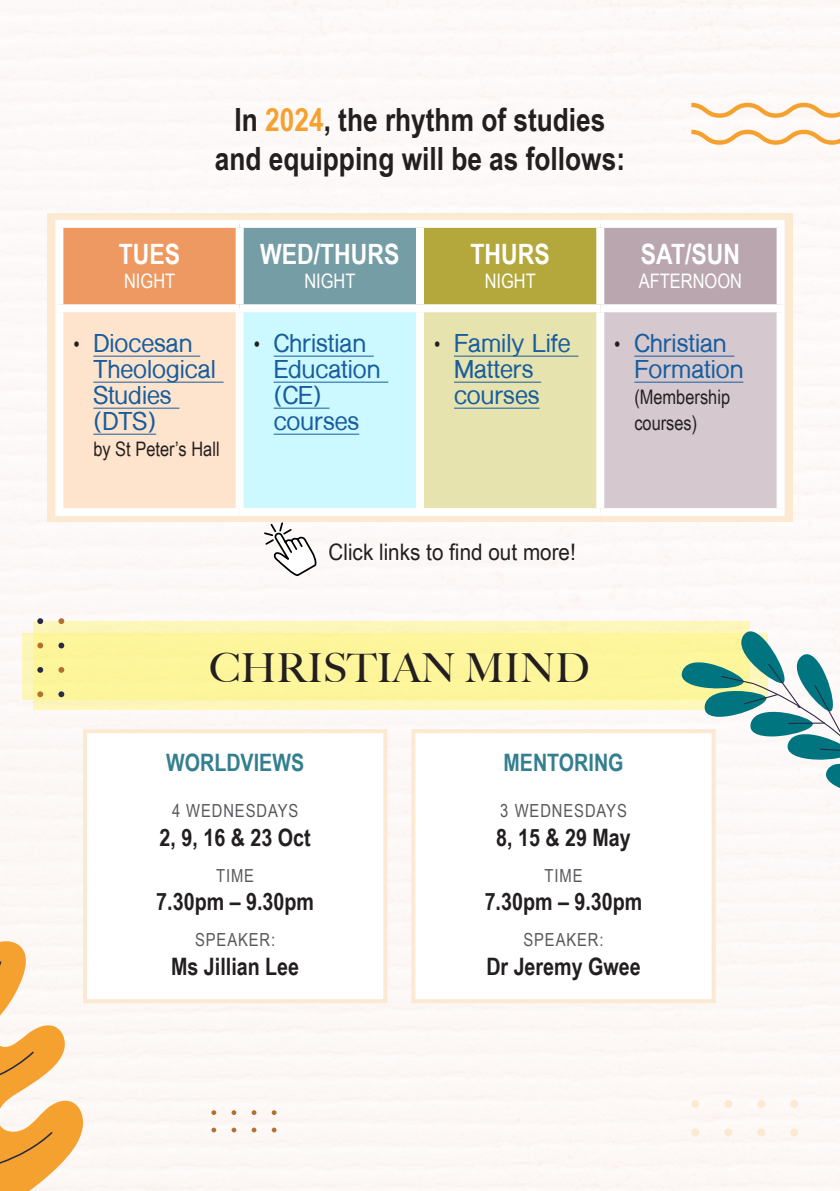
<style>
.page{position:relative;width:840px;height:1191px;background:#fff}
.page>*{position:absolute;margin:0;border:0;box-sizing:border-box;transform-origin:0 0}
.Subject_Header{font:500 40px "Big Caslon";color:#231f20}
.t1{font:700 32px "Arial Narrow";color:#231f20}
.t2{font:700 28px "Arial Narrow";color:#fff}
.t3{font:700 24px/26px "Shree Dev 0714";color:#175d9e}
.t4{font:700 24px "Arial Narrow";color:#231f20}
.Paragraph_Style_1{font:700 24px "Arial Narrow";color:#347f8f}
.t5{font:22.8px "Arial Narrow";color:#231f20;scale:1.11 1}
.t6{font:20px/26px "Arial Narrow";color:#231f20}
.t7{font:20px "Arial Narrow";color:#fff}
.t8{font:18px "Arial Narrow";letter-spacing:.05em;color:#57585a}
.s1{color:#f5a130}
.s2{font-family:"Arial Narrow";font-weight:400;font-style:italic;font-size:22px;color:#231f20}
</style>
<div class="page">
<div style="left:33px;top:621px;width:716px;height:89px;background:#fdf7ba"></div>
<div style="left:23px;top:633px;width:744px;height:67px;background:#fdf69b"></div>
<div style="left:47px;top:214px;width:745px;height:308px;background:#fbe9d1"></div>
<svg style="left:691px;top:103px;width:148px;height:15px"></svg>
<svg style="left:691px;top:130px;width:148px;height:15px"></svg>
<div style="left:691px;top:1100px;width:8px;height:8px;background:#fbe9d1;border-radius:50%"></div>
<div style="left:724px;top:1100px;width:7px;height:8px;background:#fbe9d1;border-radius:50%"></div>
<div style="left:757px;top:1100px;width:7px;height:8px;background:#fbe9d1;border-radius:50%"></div>
<svg style="left:789px;top:1100px;width:8px;height:8px"></svg>
<div style="left:691px;top:1128px;width:8px;height:8px;background:#fbe9d1;border-radius:50%"></div>
<div style="left:724px;top:1128px;width:7px;height:8px;background:#fbe9d1;border-radius:50%"></div>
<div style="left:757px;top:1128px;width:7px;height:8px;background:#fbe9d1;border-radius:50%"></div>
<svg style="left:789px;top:1128px;width:8px;height:8px"></svg>
<svg style="left:58px;top:618px;width:6px;height:6px"></svg>
<svg style="left:58px;top:642px;width:6px;height:6px"></svg>
<svg style="left:58px;top:667px;width:6px;height:6px"></svg>
<svg style="left:58px;top:691px;width:6px;height:6px"></svg>
<svg style="left:37px;top:618px;width:6px;height:6px"></svg>
<svg style="left:37px;top:642px;width:6px;height:6px"></svg>
<svg style="left:37px;top:667px;width:6px;height:6px"></svg>
<svg style="left:37px;top:691px;width:6px;height:6px"></svg>
<svg style="left:211px;top:1110px;width:5px;height:5px"></svg>
<svg style="left:231px;top:1110px;width:5px;height:5px"></svg>
<svg style="left:251px;top:1110px;width:5px;height:5px"></svg>
<svg style="left:271px;top:1110px;width:5px;height:5px"></svg>
<svg style="left:211px;top:1127px;width:5px;height:5px"></svg>
<svg style="left:231px;top:1127px;width:5px;height:5px"></svg>
<svg style="left:251px;top:1127px;width:5px;height:5px"></svg>
<svg style="left:271px;top:1127px;width:5px;height:5px"></svg>
<div style="left:59px;top:224px;width:180px;height:84px;background:#ed9961"></div>
<div style="left:239px;top:224px;width:181px;height:84px;background:#749da6"></div>
<div style="left:420px;top:224px;width:180px;height:84px;background:#b4a83c"></div>
<div style="left:600px;top:224px;width:180px;height:84px;background:#baa6ae"></div>
<div style="left:59px;top:308px;width:180px;height:204px;background:#ffe4cd"></div>
<div style="left:239px;top:308px;width:181px;height:204px;background:#ccf8ff"></div>
<div style="left:420px;top:308px;width:180px;height:204px;background:#e7e3ae"></div>
<div style="left:600px;top:308px;width:180px;height:204px;background:#d5c9cf"></div>
<div style="left:55px;top:220px;width:184px;height:8px;background:#fff"></div>
<div style="left:55px;top:228px;width:8px;height:76px;background:#fff"></div>
<div style="left:239px;top:220px;width:181px;height:8px;background:#fff"></div>
<div style="left:235px;top:228px;width:8px;height:76px;background:#fff"></div>
<div style="left:420px;top:220px;width:180px;height:8px;background:#fff"></div>
<div style="left:416px;top:228px;width:8px;height:76px;background:#fff"></div>
<div style="left:600px;top:220px;width:184px;height:8px;background:#fff"></div>
<div style="left:596px;top:228px;width:8px;height:76px;background:#fff"></div>
<div style="left:776px;top:228px;width:8px;height:76px;background:#fff"></div>
<div style="left:55px;top:304px;width:184px;height:8px;background:#fff"></div>
<div style="left:55px;top:312px;width:8px;height:196px;background:#fff"></div>
<div style="left:239px;top:304px;width:181px;height:8px;background:#fff"></div>
<div style="left:235px;top:312px;width:8px;height:196px;background:#fff"></div>
<div style="left:420px;top:304px;width:180px;height:8px;background:#fff"></div>
<div style="left:416px;top:312px;width:8px;height:196px;background:#fff"></div>
<div style="left:600px;top:304px;width:184px;height:8px;background:#fff"></div>
<div style="left:596px;top:312px;width:8px;height:196px;background:#fff"></div>
<div style="left:776px;top:312px;width:8px;height:196px;background:#fff"></div>
<div style="left:55px;top:508px;width:184px;height:8px;background:#fff"></div>
<div style="left:239px;top:508px;width:181px;height:8px;background:#fff"></div>
<div style="left:420px;top:508px;width:180px;height:8px;background:#fff"></div>
<div style="left:600px;top:508px;width:184px;height:8px;background:#fff"></div>
<hr style="left:93px;top:356px;width:107px;height:1px;background:#175d9e">
<hr style="left:93px;top:382px;width:130px;height:1px;background:#175d9e">
<hr style="left:93px;top:408px;width:86px;height:1px;background:#175d9e">
<hr style="left:93px;top:434px;width:63px;height:1px;background:#175d9e">
<hr style="left:273px;top:356px;width:100px;height:1px;background:#175d9e">
<hr style="left:273px;top:382px;width:115px;height:1px;background:#175d9e">
<hr style="left:273px;top:408px;width:56px;height:1px;background:#175d9e">
<hr style="left:273px;top:434px;width:86px;height:1px;background:#175d9e">
<hr style="left:454px;top:356px;width:124px;height:1px;background:#175d9e">
<hr style="left:454px;top:382px;width:87px;height:1px;background:#175d9e">
<hr style="left:454px;top:408px;width:85px;height:1px;background:#175d9e">
<hr style="left:634px;top:356px;width:100px;height:1px;background:#175d9e">
<hr style="left:634px;top:382px;width:109px;height:1px;background:#175d9e">
<svg style="left:0;top:939px;width:84px;height:252px"></svg>
<svg style="left:673px;top:616px;width:166px;height:302px"></svg>
<div style="left:83px;top:729px;width:304px;height:274px;border:4px solid #fbe9d1"></div>
<div style="left:413px;top:731px;width:300px;height:270px;background:#fff"></div>
<div style="left:411px;top:729px;width:304px;height:274px;border:4px solid #fbe9d1"></div>
<svg style="left:262px;top:522px;width:55px;height:55px"></svg>
<p class="t2" style="left:119px;top:233px;width:63px">TUES</p>
<p class="t7" style="left:124px;top:266px;width:53px">NIGHT</p>
<p class="t1" style="left:234px;top:96px;width:372px">In <span class="s1">2024</span>, the rhythm of studies</p>
<p class="t1" style="left:215px;top:134px;width:411px">and equipping will be as follows:</p>
<p class="t2" style="left:260px;top:233px;width:140px">WED/THURS</p>
<p class="t7" style="left:304px;top:266px;width:53px">NIGHT</p>
<p class="t2" style="left:470px;top:233px;width:81px">THURS</p>
<p class="t7" style="left:484px;top:266px;width:53px">NIGHT</p>
<p class="t2" style="left:640px;top:233px;width:101px">SAT/SUN</p>
<p class="t7" style="left:638px;top:266px;width:104px">AFTERNOON</p>
<p class="t3" style="left:93px;top:331px;width:124px;text-indent:-20px"><span class="s2">•</span> Diocesan<br>Theological<br>Studies (DTS)</p>
<p class="t6" style="left:93px;top:435px;width:128px">by St Peter’s Hall</p>
<p class="t3" style="left:273px;top:331px;width:108px;text-indent:-20px"><span class="s2">•</span> Christian<br>Education (CE) courses</p>
<p class="t3" style="left:454px;top:331px;width:118px;text-indent:-20px"><span class="s2">•</span> Family Life<br>Matters courses</p>
<p class="t3" style="left:634px;top:331px;width:110px;text-indent:-20px"><span class="s2">•</span> Christian<br>Formation</p>
<p class="t6" style="left:634px;top:383px;width:97px">(Membership courses)</p>
<p class="t5" style="left:328px;top:535px;width:224px">Click links to find out more!</p>
<p class="Subject_Header" style="left:209px;top:635px;width:381px">CHRISTIAN MIND</p>
<p class="Paragraph_Style_1" style="left:166px;top:744px;width:139px">WORLDVIEWS</p>
<p class="t8" style="left:172px;top:797px;width:128px">4 WEDNESDAYS</p>
<p class="t4" style="left:159px;top:819px;width:152px">2, 9, 16 &amp; 23 Oct</p>
<p class="t8" style="left:216px;top:862px;width:39px">TIME</p>
<p class="t4" style="left:156px;top:883px;width:159px">7.30pm – 9.30pm</p>
<p class="t8" style="left:195px;top:926px;width:82px">SPEAKER:</p>
<p class="t4" style="left:171px;top:948px;width:129px">Ms Jillian Lee</p>
<p class="Paragraph_Style_1" style="left:503px;top:744px;width:121px">MENTORING</p>
<p class="t8" style="left:500px;top:797px;width:128px">3 WEDNESDAYS</p>
<p class="t4" style="left:496px;top:819px;width:136px">8, 15 &amp; 29 May</p>
<p class="t8" style="left:544px;top:862px;width:39px">TIME</p>
<p class="t4" style="left:484px;top:883px;width:159px">7.30pm – 9.30pm</p>
<p class="t8" style="left:523px;top:926px;width:82px">SPEAKER:</p>
<p class="t4" style="left:486px;top:948px;width:156px">Dr Jeremy Gwee</p>
</div>
